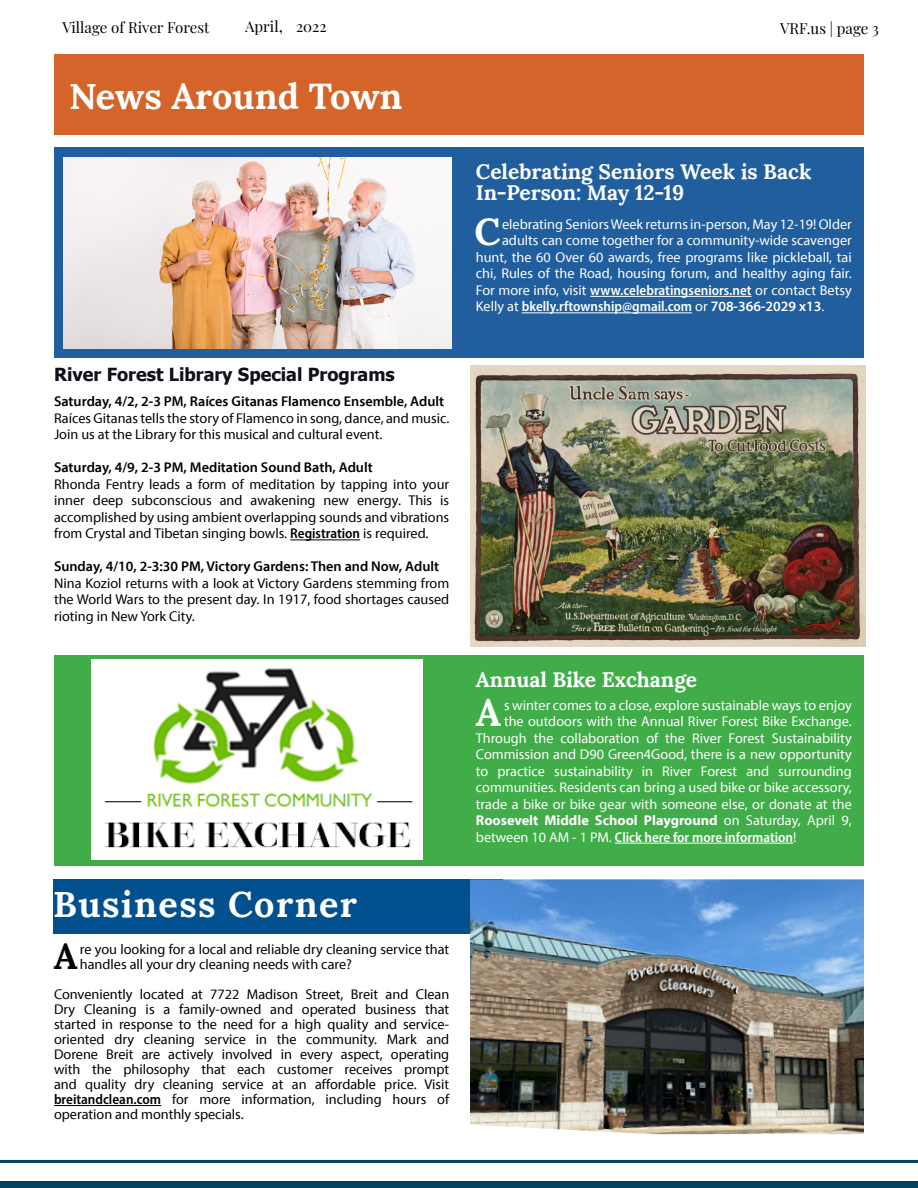
<style>
.page{position:relative;width:918px;height:1188px;background:#fff}
.page>*{position:absolute;margin:0;border:0;box-sizing:border-box;transform-origin:0 0}
.t1{font:700 37.8px "Lora";color:#fff}
.t2{font:700 36px "Lora";color:#fff}
.t3{font:700 36px "Lora";letter-spacing:.04em;color:#fff}
.t4{font:700 35.7px "Lora";color:#000}
.t5{font:700 21px/21px "Lora";color:#fff}
.t6{font:700 18px "Tahoma";color:#0e101a}
.t7{font:15px "Playfair Display";color:#000}
.t8{font:14.25px/15px "Myriad Pro";color:#000;text-align:justify}
.t9{font:14.25px "Myriad Pro";color:#fff}
.t10{font:600 14.25px "Myriad Pro";color:#000}
.t11{font:600 semi-condensed 14.25px "Myriad Pro";color:#fff}
.t12{font:700 14.25px "Myriad Pro";color:#fff}
.s1{font-size:16.5px}
.s2{font-weight:600;font-stretch:semi-condensed}
.s3{font-weight:400;font-stretch:normal}
.s4{font-stretch:normal}
.s5{font-weight:400}
</style>
<div class="page">
<div style="left:54px;top:879px;width:449px;height:55px;background:#03508e"></div>
<div style="left:54px;top:54px;width:810px;height:80px;background:#d46429"></div>
<div style="left:0;top:1181px;width:918px;height:7px;background:#03435e"></div>
<hr style="left:0;top:1160px;width:918px;height:3px;background:#03435e">
<div style="left:54px;top:147px;width:810px;height:210px;background:#215e9e"></div>
<hr style="left:590px;top:296px;width:162px;height:1px;background:#fff">
<hr style="left:522px;top:313px;width:170px;height:1px;background:#fff">
<img style="left:63px;top:158px;width:388px;height:190px">
<hr style="left:290px;top:540px;width:70px;height:1px;background:#000">
<img style="left:470px;top:366px;width:395px;height:281px">
<img style="left:470px;top:879px;width:394px;height:255px">
<hr style="left:54px;top:1105px;width:107px;height:1px;background:#000">
<div style="left:54px;top:655px;width:810px;height:210px;background:#41ad49"></div>
<hr style="left:615px;top:843px;width:178px;height:1px;background:#fff">
<img style="left:92px;top:659px;width:331px;height:200px">
<p class="t7" style="left:245px;top:15px;width:39px">April<span class="s1">,</span></p>
<p class="t7" style="left:63px;top:15px;width:148px">Village of River Forest</p>
<p class="t7" style="left:296px;top:15px;width:32px">2022</p>
<p class="t7" style="left:780px;top:16px;width:100px">VRF.us | page 3</p>
<h2 class="t2" style="left:69px;top:65px;width:335px">News Around Town</h2>
<p class="t6" style="left:54px;top:362px;width:342px">River Forest Library Special Programs</p>
<p class="t10" style="left:54px;top:393px;width:392px">Saturday, 4/2, 2-3 PM, Raíces Gitanas Flamenco Ensemble, Adult</p>
<p class="t8" style="left:54px;top:410px;width:397px;line-height:16.5px">Raíces Gitanas tells the story of Flamenco in song, dance, and music.<br>Join us at the Library for this musical and cultural event.</p>
<p class="t10" style="left:54px;top:459px;width:320px">Saturday, 4/9, 2-3 PM, Meditation Sound Bath, Adult</p>
<p class="t8" style="left:54px;top:476px;width:397px;line-height:16.5px">Rhonda Fentry leads a form of meditation by tapping into your inner deep subconscious and awakening new energy. This is accomplished by using ambient overlapping sounds and vibrations from Crystal and Tibetan singing bowls. <span class="s2">Registration</span> is required.</p>
<p class="t10" style="left:54px;top:558px;width:387px">Sunday, 4/10, 2-3:30 PM, Victory Gardens: Then and Now, Adult</p>
<p class="t8" style="left:54px;top:575px;width:397px;line-height:16.5px">Nina Koziol returns with a look at Victory Gardens stemming from the World Wars to the present day. In 1917, food shortages caused rioting in New York City.</p>
<h2 class="t3" style="left:53px;top:874px;width:306px">Business Corner</h2>
<h3 class="t4" style="left:54px;top:926px;width:25px">A</h3>
<p class="t8" style="left:80px;top:942px;width:371px">re you looking for a local and reliable dry cleaning service that handles all your dry cleaning needs with care?</p>
<p class="t8" style="left:54px;top:987px;width:397px">Conveniently located at 7722 Madison Street, Breit and Clean Dry Cleaning is a family-owned and operated business that started in response to the need for a high quality and service&shy;oriented dry cleaning service in the community. Mark and Dorene Breit are actively involved in every aspect, operating with the philosophy that each customer receives prompt and quality dry cleaning service at an affordable price. Visit <span class="s2">breitandclean.com</span> for more information, including hours of operation and monthly specials.</p>
<h3 class="t5" style="left:476px;top:159px;width:337px">Celebrating Seniors Week is Back<br>In-Person: May 12-19</h3>
<h1 class="t1" style="left:475px;top:200px;width:28px">C</h1>
<p class="t9" style="left:502px;top:215px;width:351px">elebrating Seniors Week returns in-person, May 12-19! Older</p>
<p class="t9" style="left:502px;top:232px;width:351px">adults can come together for a community-wide scavenger</p>
<p class="t9" style="left:476px;top:248px;width:377px">hunt, the 60 Over 60 awards, free programs like pickleball, tai</p>
<p class="t9" style="left:476px;top:265px;width:377px">chi, Rules of the Road, housing forum, and healthy aging fair.</p>
<p class="t9" style="left:476px;top:281px;width:377px">For more info, visit <span class="s2">www.celebratingseniors.net</span> or contact Betsy</p>
<p class="t11" style="left:476px;top:298px;width:350px"><span class="s3">Kelly at</span> bkelly.rftownship@gmail.com <span class="s3">or</span> <span class="s4">708-366-2029 x13</span><span class="s3">.</span></p>
<h3 class="t5" style="left:476px;top:666px;width:223px">Annual Bike Exchange</h3>
<h1 class="t1" style="left:476px;top:681px;width:27px">A</h1>
<p class="t9" style="left:504px;top:696px;width:349px">s winter comes to a close, explore sustainable ways to enjoy</p>
<p class="t9" style="left:504px;top:713px;width:349px">the outdoors with the Annual River Forest Bike Exchange.</p>
<p class="t9" style="left:476px;top:729px;width:377px">Through the collaboration of the River Forest Sustainability</p>
<p class="t9" style="left:476px;top:746px;width:377px">Commission and D90 Green4Good, there is a new opportunity</p>
<p class="t9" style="left:476px;top:762px;width:377px">to practice sustainability in River Forest and surrounding</p>
<p class="t9" style="left:476px;top:779px;width:377px">communities. Residents can bring a used bike or bike accessory,</p>
<p class="t9" style="left:476px;top:795px;width:377px">trade a bike or bike gear with someone else, or donate at the</p>
<p class="t12" style="left:476px;top:811px;width:377px">Roosevelt Middle School Playground <span class="s5">on Saturday, April 9,</span></p>
<p class="t11" style="left:476px;top:828px;width:322px"><span class="s3">between 10 AM - 1 PM.</span> Click here for more information<span class="s3">!</span></p>
</div>
